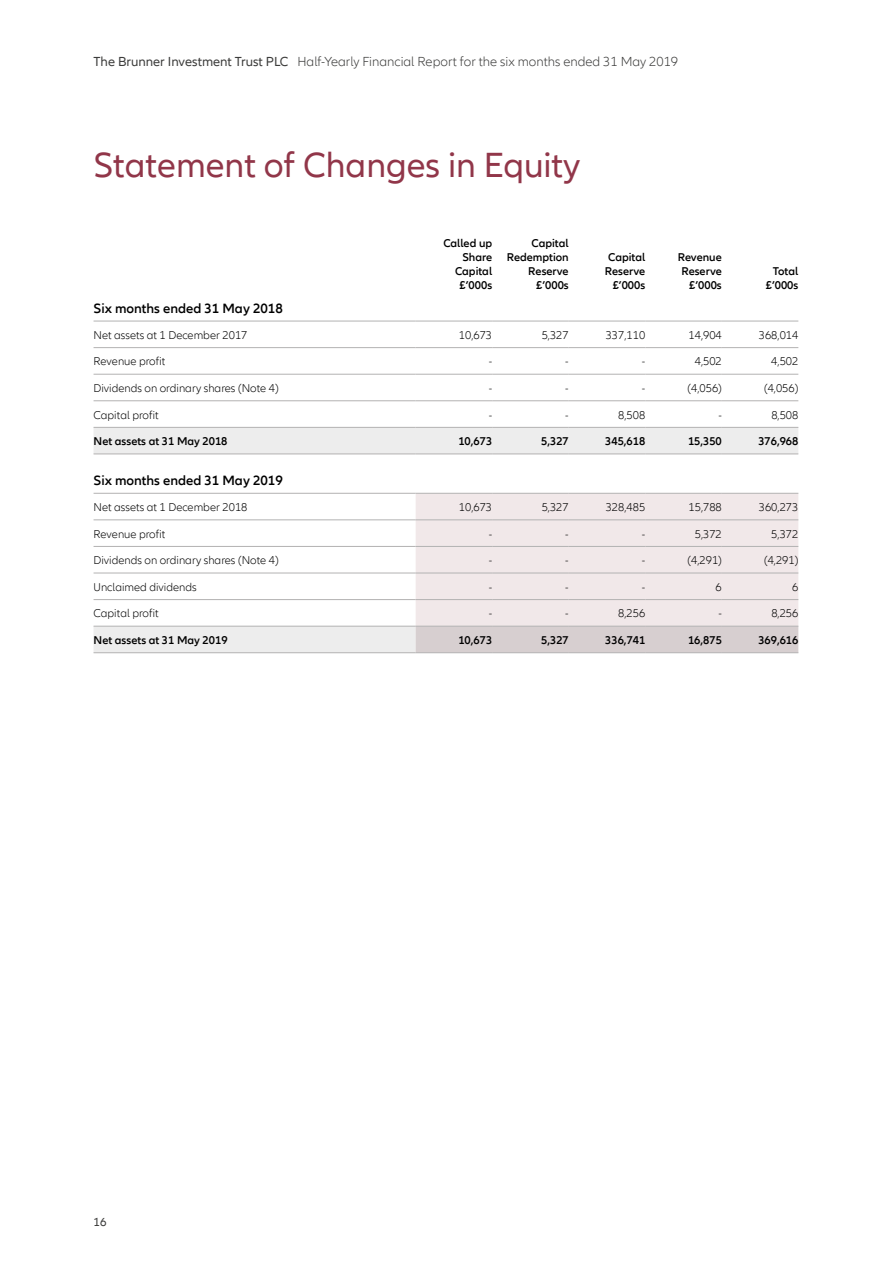
<style>
.page{position:relative;width:893px;height:1263px;background:#fff}
.page>*{position:absolute;margin:0;border:0;box-sizing:border-box;transform-origin:0 0}
.t1{font:36px "Allianz Neo";color:#913649}
.t2{font:600 13.8px "Allianz Neo";color:#000}
.t3{font:300 13.5px "Allianz Neo";color:#3c3c3b}
.t4{font:12px "Allianz Neo";color:#3c3c3b}
.t5{font:300 11.7px "Allianz Neo";color:#000}
.t6{font:600 11.7px/14px "Allianz Neo";color:#000;text-align:right}
.s1{font-weight:400}
</style>
<div class="page">
<svg style="left:94px;top:428px;width:704px;height:224px"></svg>
<div style="left:416px;top:494px;width:382px;height:132px;background:#f1e8e9"></div>
<div style="left:416px;top:627px;width:382px;height:25px;background:#d7cfd0"></div>
<hr style="left:94px;top:347px;width:322px;height:1px;background:#b3b2b2">
<hr style="left:416px;top:347px;width:76px;height:1px;background:#b3b2b2">
<hr style="left:492px;top:347px;width:77px;height:1px;background:#b3b2b2">
<hr style="left:569px;top:347px;width:76px;height:1px;background:#b3b2b2">
<hr style="left:645px;top:347px;width:77px;height:1px;background:#b3b2b2">
<hr style="left:722px;top:347px;width:76px;height:1px;background:#b3b2b2">
<hr style="left:94px;top:374px;width:322px;height:1px;background:#b3b2b2">
<hr style="left:416px;top:374px;width:76px;height:1px;background:#b3b2b2">
<hr style="left:492px;top:374px;width:77px;height:1px;background:#b3b2b2">
<hr style="left:569px;top:374px;width:76px;height:1px;background:#b3b2b2">
<hr style="left:645px;top:374px;width:77px;height:1px;background:#b3b2b2">
<hr style="left:722px;top:374px;width:76px;height:1px;background:#b3b2b2">
<hr style="left:94px;top:400px;width:322px;height:1px;background:#b3b2b2">
<hr style="left:416px;top:400px;width:76px;height:1px;background:#b3b2b2">
<hr style="left:492px;top:400px;width:77px;height:1px;background:#b3b2b2">
<hr style="left:569px;top:400px;width:76px;height:1px;background:#b3b2b2">
<hr style="left:645px;top:400px;width:77px;height:1px;background:#b3b2b2">
<hr style="left:722px;top:400px;width:76px;height:1px;background:#b3b2b2">
<hr style="left:94px;top:493px;width:322px;height:1px;background:#b3b2b2">
<hr style="left:94px;top:520px;width:322px;height:1px;background:#b3b2b2">
<hr style="left:416px;top:520px;width:76px;height:1px;background:#b3b2b2">
<hr style="left:492px;top:520px;width:77px;height:1px;background:#b3b2b2">
<hr style="left:569px;top:520px;width:76px;height:1px;background:#b3b2b2">
<hr style="left:645px;top:520px;width:77px;height:1px;background:#b3b2b2">
<hr style="left:722px;top:520px;width:76px;height:1px;background:#b3b2b2">
<hr style="left:94px;top:546px;width:322px;height:1px;background:#b3b2b2">
<hr style="left:416px;top:546px;width:76px;height:1px;background:#b3b2b2">
<hr style="left:492px;top:546px;width:77px;height:1px;background:#b3b2b2">
<hr style="left:569px;top:546px;width:76px;height:1px;background:#b3b2b2">
<hr style="left:645px;top:546px;width:77px;height:1px;background:#b3b2b2">
<hr style="left:722px;top:546px;width:76px;height:1px;background:#b3b2b2">
<hr style="left:94px;top:573px;width:322px;height:1px;background:#b3b2b2">
<hr style="left:94px;top:599px;width:322px;height:1px;background:#b3b2b2">
<hr style="left:416px;top:573px;width:76px;height:1px;background:#b3b2b2">
<hr style="left:416px;top:599px;width:76px;height:1px;background:#b3b2b2">
<hr style="left:492px;top:573px;width:77px;height:1px;background:#b3b2b2">
<hr style="left:492px;top:599px;width:77px;height:1px;background:#b3b2b2">
<hr style="left:569px;top:573px;width:76px;height:1px;background:#b3b2b2">
<hr style="left:569px;top:599px;width:76px;height:1px;background:#b3b2b2">
<hr style="left:645px;top:573px;width:77px;height:1px;background:#b3b2b2">
<hr style="left:645px;top:599px;width:77px;height:1px;background:#b3b2b2">
<hr style="left:722px;top:573px;width:76px;height:1px;background:#b3b2b2">
<hr style="left:722px;top:599px;width:76px;height:1px;background:#b3b2b2">
<hr style="left:94px;top:321px;width:322px;height:1px;background:#b3b2b2">
<hr style="left:416px;top:321px;width:76px;height:1px;background:#b3b2b2">
<hr style="left:492px;top:321px;width:77px;height:1px;background:#b3b2b2">
<hr style="left:569px;top:321px;width:76px;height:1px;background:#b3b2b2">
<hr style="left:645px;top:321px;width:77px;height:1px;background:#b3b2b2">
<hr style="left:722px;top:321px;width:76px;height:1px;background:#b3b2b2">
<hr style="left:94px;top:626px;width:322px;height:1px;background:#b3b2b2">
<hr style="left:94px;top:652px;width:322px;height:1px;background:#b3b2b2">
<hr style="left:416px;top:493px;width:76px;height:1px;background:#b3b2b2">
<hr style="left:492px;top:493px;width:77px;height:1px;background:#b3b2b2">
<hr style="left:569px;top:493px;width:76px;height:1px;background:#b3b2b2">
<hr style="left:645px;top:493px;width:77px;height:1px;background:#b3b2b2">
<hr style="left:722px;top:493px;width:76px;height:1px;background:#b3b2b2">
<hr style="left:416px;top:626px;width:76px;height:1px;background:#b3b2b2">
<hr style="left:492px;top:626px;width:77px;height:1px;background:#b3b2b2">
<hr style="left:569px;top:626px;width:76px;height:1px;background:#b3b2b2">
<hr style="left:645px;top:626px;width:77px;height:1px;background:#b3b2b2">
<hr style="left:722px;top:626px;width:76px;height:1px;background:#b3b2b2">
<hr style="left:416px;top:652px;width:76px;height:1px;background:#b3b2b2">
<hr style="left:492px;top:652px;width:77px;height:1px;background:#b3b2b2">
<hr style="left:569px;top:652px;width:76px;height:1px;background:#b3b2b2">
<hr style="left:645px;top:652px;width:77px;height:1px;background:#b3b2b2">
<hr style="left:722px;top:652px;width:76px;height:1px;background:#b3b2b2">
<hr style="left:94px;top:427px;width:322px;height:1px;background:#b3b2b2">
<hr style="left:416px;top:427px;width:76px;height:1px;background:#b3b2b2">
<hr style="left:492px;top:427px;width:77px;height:1px;background:#b3b2b2">
<hr style="left:569px;top:427px;width:76px;height:1px;background:#b3b2b2">
<hr style="left:645px;top:427px;width:77px;height:1px;background:#b3b2b2">
<hr style="left:722px;top:427px;width:76px;height:1px;background:#b3b2b2">
<hr style="left:94px;top:454px;width:322px;height:1px;background:#b3b2b2">
<hr style="left:416px;top:454px;width:76px;height:1px;background:#b3b2b2">
<hr style="left:492px;top:454px;width:77px;height:1px;background:#b3b2b2">
<hr style="left:569px;top:454px;width:76px;height:1px;background:#b3b2b2">
<hr style="left:645px;top:454px;width:77px;height:1px;background:#b3b2b2">
<hr style="left:722px;top:454px;width:76px;height:1px;background:#b3b2b2">
<p class="t3" style="left:94px;top:54px;width:586px"><span class="s1">The Brunner Investment Trust PLC</span> Half-Yearly Financial Report for the six months ended 31 May 2019</p>
<h1 class="t1" style="left:94px;top:145px;width:488px">Statement of Changes in Equity</h1>
<p class="t6" style="left:443px;top:237px;width:50px">Called up<br>Share<br>Capital £’000s</p>
<p class="t6" style="left:507px;top:237px;width:64px">Capital<br>Redemption<br>Reserve £’000s</p>
<p class="t6" style="left:605px;top:251px;width:42px">Capital<br>Reserve £’000s</p>
<p class="t6" style="left:678px;top:251px;width:46px">Revenue<br>Reserve £’000s</p>
<p class="t6" style="left:766px;top:264px;width:34px;text-align:center">Total £’000s</p>
<p class="t2" style="left:94px;top:300px;width:191px">Six months ended 31 May 2018</p>
<p class="t5" style="left:94px;top:328px;width:155px">Net assets at 1 December 2017</p>
<p class="t5" style="left:459px;top:328px;width:35px">10,673</p>
<p class="t5" style="left:542px;top:328px;width:29px">5,327</p>
<p class="t5" style="left:606px;top:328px;width:41px">337,110</p>
<p class="t5" style="left:688px;top:328px;width:35px">14,904</p>
<p class="t5" style="left:759px;top:328px;width:41px">368,014</p>
<p class="t5" style="left:94px;top:355px;width:73px">Revenue profit</p>
<p class="t5" style="left:489px;top:355px;width:5px">-</p>
<p class="t5" style="left:565px;top:355px;width:5px">-</p>
<p class="t5" style="left:642px;top:355px;width:5px">-</p>
<p class="t5" style="left:695px;top:355px;width:29px">4,502</p>
<p class="t5" style="left:771px;top:355px;width:29px">4,502</p>
<p class="t5" style="left:94px;top:381px;width:187px">Dividends on ordinary shares (Note 4)</p>
<p class="t5" style="left:489px;top:381px;width:5px">-</p>
<p class="t5" style="left:565px;top:381px;width:5px">-</p>
<p class="t5" style="left:642px;top:381px;width:5px">-</p>
<p class="t5" style="left:687px;top:381px;width:36px">(4,056)</p>
<p class="t5" style="left:764px;top:381px;width:36px">(4,056)</p>
<p class="t5" style="left:94px;top:408px;width:67px">Capital profit</p>
<p class="t5" style="left:489px;top:408px;width:5px">-</p>
<p class="t5" style="left:565px;top:408px;width:5px">-</p>
<p class="t5" style="left:618px;top:408px;width:29px">8,508</p>
<p class="t5" style="left:718px;top:408px;width:5px">-</p>
<p class="t5" style="left:771px;top:408px;width:29px">8,508</p>
<p class="t6" style="left:94px;top:434px;width:135px">Net assets at 31 May 2018</p>
<p class="t6" style="left:458px;top:434px;width:35px">10,673</p>
<p class="t6" style="left:541px;top:434px;width:29px">5,327</p>
<p class="t6" style="left:605px;top:434px;width:42px">345,618</p>
<p class="t6" style="left:688px;top:434px;width:35px">15,350</p>
<p class="t6" style="left:758px;top:434px;width:42px">376,968</p>
<p class="t2" style="left:94px;top:473px;width:191px">Six months ended 31 May 2019</p>
<p class="t5" style="left:94px;top:500px;width:155px">Net assets at 1 December 2018</p>
<p class="t5" style="left:459px;top:500px;width:35px">10,673</p>
<p class="t5" style="left:542px;top:500px;width:29px">5,327</p>
<p class="t5" style="left:606px;top:500px;width:41px">328,485</p>
<p class="t5" style="left:688px;top:500px;width:35px">15,788</p>
<p class="t5" style="left:759px;top:500px;width:41px">360,273</p>
<p class="t5" style="left:94px;top:527px;width:73px">Revenue profit</p>
<p class="t5" style="left:489px;top:527px;width:5px">-</p>
<p class="t5" style="left:565px;top:527px;width:5px">-</p>
<p class="t5" style="left:642px;top:527px;width:5px">-</p>
<p class="t5" style="left:695px;top:527px;width:29px">5,372</p>
<p class="t5" style="left:771px;top:527px;width:29px">5,372</p>
<p class="t5" style="left:94px;top:554px;width:187px">Dividends on ordinary shares (Note 4)</p>
<p class="t5" style="left:489px;top:554px;width:5px">-</p>
<p class="t5" style="left:565px;top:554px;width:5px">-</p>
<p class="t5" style="left:642px;top:554px;width:5px">-</p>
<p class="t5" style="left:687px;top:554px;width:36px">(4,291)</p>
<p class="t5" style="left:764px;top:554px;width:36px">(4,291)</p>
<p class="t5" style="left:94px;top:580px;width:105px">Unclaimed dividends</p>
<p class="t5" style="left:489px;top:580px;width:5px">-</p>
<p class="t5" style="left:565px;top:580px;width:5px">-</p>
<p class="t5" style="left:642px;top:580px;width:5px">-</p>
<p class="t5" style="left:716px;top:580px;width:8px">6</p>
<p class="t5" style="left:792px;top:580px;width:8px">6</p>
<p class="t5" style="left:94px;top:607px;width:67px">Capital profit</p>
<p class="t5" style="left:489px;top:607px;width:5px">-</p>
<p class="t5" style="left:565px;top:607px;width:5px">-</p>
<p class="t5" style="left:618px;top:607px;width:29px">8,256</p>
<p class="t5" style="left:718px;top:607px;width:5px">-</p>
<p class="t5" style="left:771px;top:607px;width:29px">8,256</p>
<p class="t6" style="left:94px;top:633px;width:135px">Net assets at 31 May 2019</p>
<p class="t6" style="left:458px;top:633px;width:35px">10,673</p>
<p class="t6" style="left:541px;top:633px;width:29px">5,327</p>
<p class="t6" style="left:605px;top:633px;width:42px">336,741</p>
<p class="t6" style="left:688px;top:633px;width:35px">16,875</p>
<p class="t6" style="left:758px;top:633px;width:42px">369,616</p>
<p class="t4" style="left:94px;top:1215px;width:14px">16</p>
</div>
